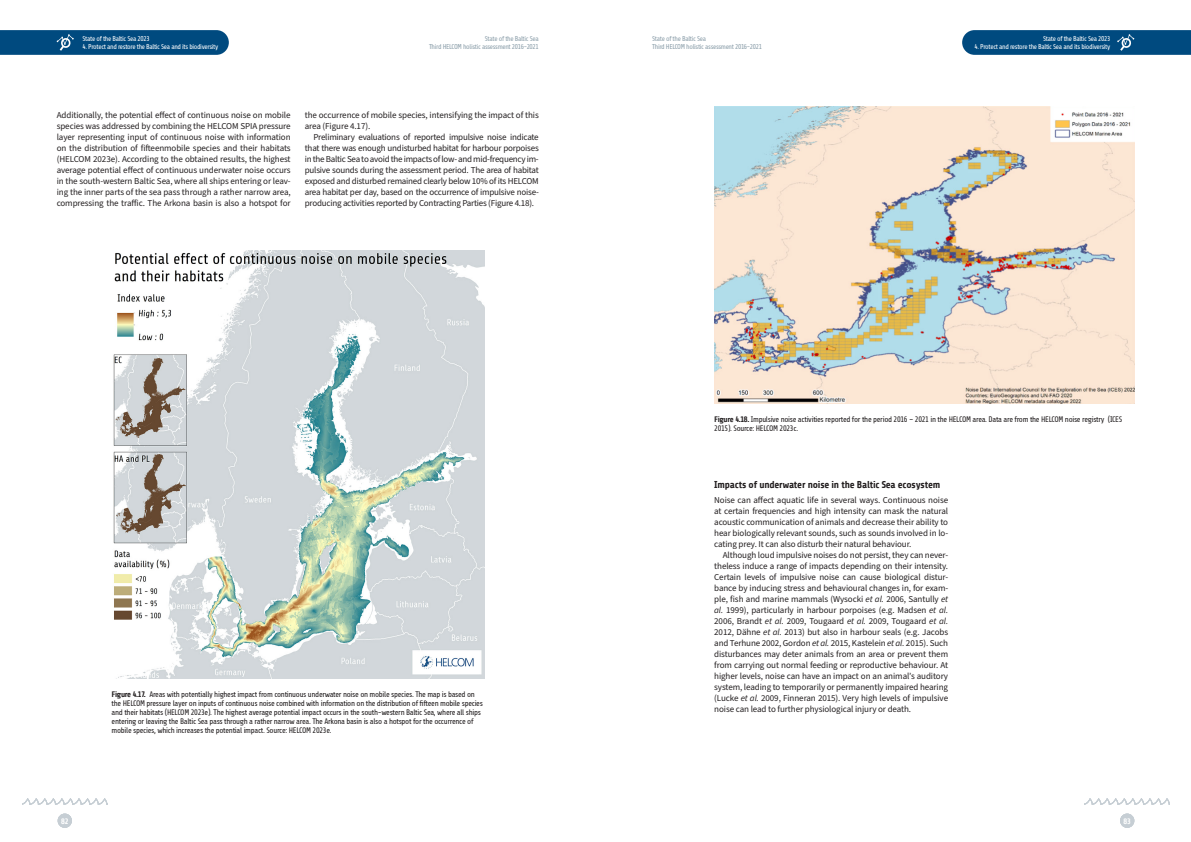
<style>
.page{position:relative;width:1191px;height:842px;background:#fff}
.page>*{position:absolute;margin:0;border:0;box-sizing:border-box;transform-origin:0 0}
.H6_-___x_x_x{font:700 10px "Share";letter-spacing:-.015em;color:#231f20}
.t1{font:9px/11px "Source Sans Pro";letter-spacing:-.01em;color:#231f20;text-align:justify}
.Body{font:8px/9px "Share";letter-spacing:-.04em;color:#231f20}
.t2{font:700 8px "Share";color:#fff}
.t3{font:7px "Share";letter-spacing:-.05em;color:#fff}
.t4{font:7px/8.4px "Share";letter-spacing:-.05em;color:#8c9faa}
.s1{font-weight:700}
.s2{font-style:italic}
</style>
<div class="page">
<div style="left:1120px;top:814px;width:14px;height:14px;background:#c6ced4;border-radius:50%"></div>
<svg style="left:1084px;top:798px;width:85px;height:7px"></svg>
<div style="left:58px;top:814px;width:14px;height:14px;background:#c6ced4;border-radius:50%"></div>
<svg style="left:22px;top:798px;width:85px;height:7px"></svg>
<svg style="left:0;top:30px;width:229px;height:25px;background:#095083"></svg>
<svg style="left:962px;top:30px;width:229px;height:25px;background:#095083"></svg>
<img style="left:113px;top:250px;width:371px;height:428px">
<img style="left:714px;top:107px;width:420px;height:296px">
<p class="t3" style="left:83px;top:35px;width:69px">State of the Baltic Sea 2023</p>
<p class="t3" style="left:83px;top:43px;width:137px">4. Protect and restore the Baltic Sea and its biodiversity</p>
<p class="t4" style="left:429px;top:34px;width:111px;text-align:right">State of the Baltic Sea<br>Third HELCOM holistic assessment 2016-2021</p>
<p class="t1" style="left:57px;top:110px;width:235px">Additionally, the potential effect of continuous noise on mobile species was addressed by combining the HELCOM SPIA pressure layer representing input of continuous noise with information on the distribution of fifteenmobile species and their habitats (HELCOM 2023e). According to the obtained results, the highest average potential effect of continuous underwater noise occurs in the south-western Baltic Sea, where all ships entering or leav&shy;ing the inner parts of the sea pass through a rather narrow area, compressing the traffic. The Arkona basin is also a hotspot for</p>
<p class="t1" style="left:305px;top:110px;width:235px">the occurrence of mobile species, intensifying the impact of this area (Figure 4.17).</p>
<p class="t1" style="left:305px;top:132px;width:235px;text-indent:9px">Preliminary evaluations of reported impulsive noise indicate that there was enough undisturbed habitat for harbour porpoises in the Baltic Sea to avoid the impacts of low- and mid-frequency im&shy;pulsive sounds during the assessment period. The area of habitat exposed and disturbed remained clearly below 10% of its HELCOM area habitat per day, based on the occurrence of impulsive noise&shy;producing activities reported by Contracting Parties (Figure 4.18).</p>
<p class="t2" style="left:61px;top:817px;width:9px">82</p>
<p class="Body" style="left:112px;top:690px;width:373px"><span class="s1">Figure 4.17.</span> Areas with potentially highest impact from continuous underwater noise on mobile species. The map is based on the HELCOM pressure layer on inputs of continuous noise combined with information on the distribution of fifteen mobile species and their habitats (HELCOM 2023e). The highest average potential impact occurs in the south-western Baltic Sea, where all ships entering or leaving the Baltic Sea pass through a rather narrow area. The Arkona basin is also a hotspot for the occurrence of mobile species, which increases the potential impact. Source: HELCOM 2023e.</p>
<p class="t4" style="left:652px;top:34px;width:111px">State of the Baltic Sea<br>Third HELCOM holistic assessment 2016-2021</p>
<p class="t3" style="left:1043px;top:35px;width:69px">State of the Baltic Sea 2023</p>
<p class="t3" style="left:974px;top:43px;width:137px">4. Protect and restore the Baltic Sea and its biodiversity</p>
<p class="Body" style="left:714px;top:415px;width:409px"><span class="s1">Figure 4.18.</span> Impulsive noise activities reported for the period 2016 – 2021 in the HELCOM area. Data are from the HELCOM noise registry (ICES<br>2015). Source: HELCOM 2023c.</p>
<p class="H6_-___x_x_x" style="left:714px;top:479px;width:227px">Impacts of underwater noise in the Baltic Sea ecosystem</p>
<p class="t1" style="left:714px;top:495px;width:235px">Noise can affect aquatic life in several ways. Continuous noise at certain frequencies and high intensity can mask the natural acoustic communication of animals and decrease their ability to hear biologically relevant sounds, such as sounds involved in lo&shy;cating prey. It can also disturb their natural behaviour.</p>
<p class="t1" style="left:714px;top:550px;width:235px;text-indent:9px">Although loud impulsive noises do not persist, they can never&shy;theless induce a range of impacts depending on their intensity.<br>Certain levels of impulsive noise can cause biological distur&shy;bance by inducing stress and behavioural changes in, for exam&shy;ple, fish and marine mammals (Wysocki <span class="s2">et al.</span> 2006, Santully <span class="s2">et al.</span> 1999), particularly in harbour porpoises (e.g. Madsen <span class="s2">et al.<br></span>2006, Brandt <span class="s2">et al.</span> 2009, Tougaard <span class="s2">et al.</span> 2009, Tougaard <span class="s2">et al.<br></span>2012, Dähne <span class="s2">et al.</span> 2013) but also in harbour seals (e.g. Jacobs and Terhune 2002, Gordon <span class="s2">et al.</span> 2015, Kastelein <span class="s2">et al.</span> 2015). Such disturbances may deter animals from an area or prevent them from carrying out normal feeding or reproductive behaviour. At higher levels, noise can have an impact on an animal’s auditory system, leading to temporarily or permanently impaired hearing (Lucke <span class="s2">et al.</span> 2009, Finneran 2015). Very high levels of impulsive noise can lead to further physiological injury or death.</p>
<p class="t2" style="left:1123px;top:817px;width:9px">83</p>
</div>
